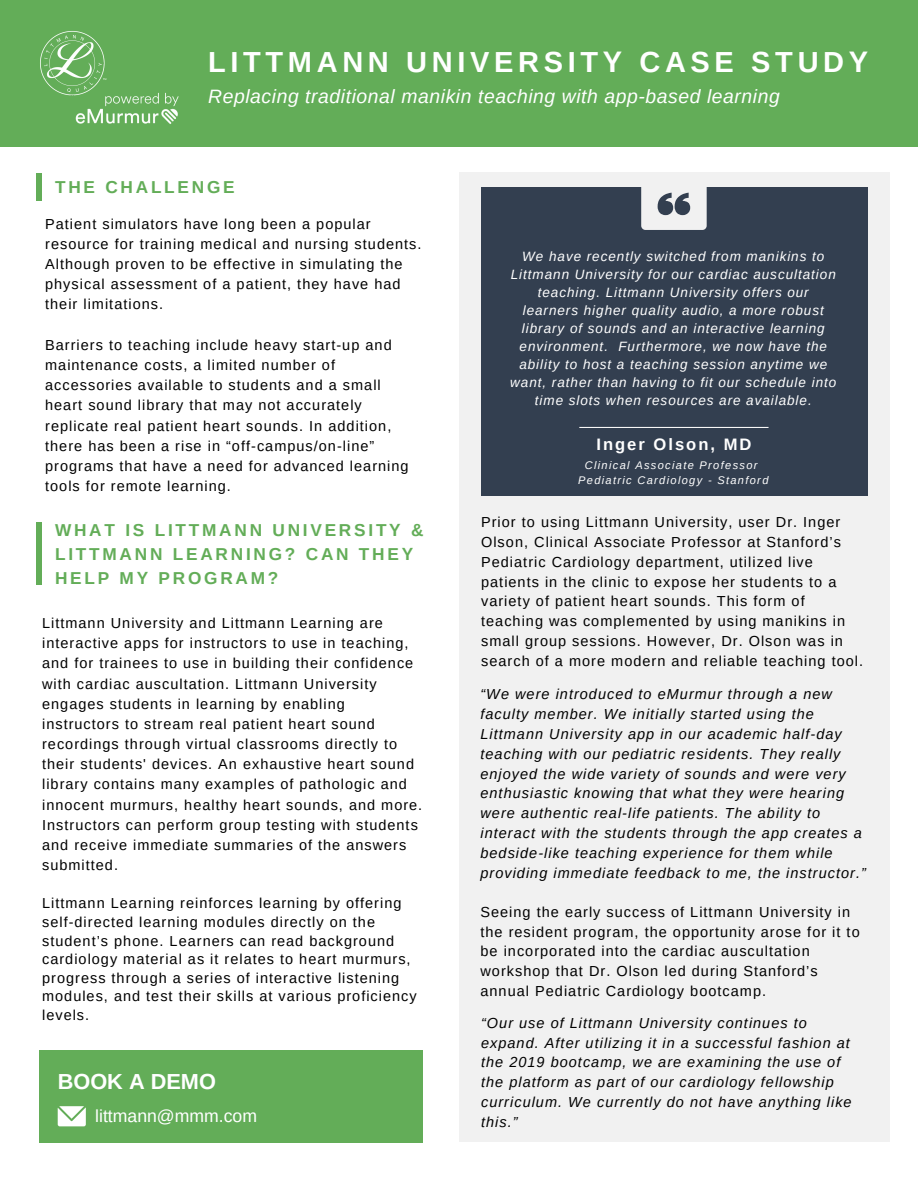
<style>
.page{position:relative;width:918px;height:1188px;background:#fff}
.page>*{position:absolute;margin:0;border:0;box-sizing:border-box;transform-origin:0 0}
.t1{font:700 28.95px "Arimo";letter-spacing:.16em;color:#fff}
.t2{font:700 21.75px "Arimo";color:#fff}
.t3{font:italic 19.35px "Arimo";letter-spacing:.03em;color:#fff}
.t4{font:17.55px "Arimo";color:#fff}
.t5{font:700 17.25px/24px "Arimo";letter-spacing:.16em;color:#63ad58}
.t6{font:700 16.65px "Arimo";letter-spacing:.12em;color:#fff}
.t7{font:14.55px/20.2px "Arimo";letter-spacing:.07em;color:#000}
.t8{font:italic 14.55px/19.8px "Arimo";letter-spacing:.07em;color:#000}
.t9{font:italic 13.5px/18px "Arimo";letter-spacing:.07em;color:#fff;text-align:center}
.t10{font:italic 11.1px "Arimo";letter-spacing:.12em;color:#fff}
</style>
<div class="page">
<div style="left:0;top:0;width:918px;height:147px;background:#63ad58"></div>
<div style="left:459px;top:172px;width:431px;height:970px;background:#f1f1f1"></div>
<div style="left:481px;top:187px;width:386px;height:309px;background:#333f50"></div>
<div style="left:641px;top:178px;width:66px;height:52px;background:#f1f1f1;border-radius:4px"></div>
<svg style="left:658px;top:193px;width:32px;height:22px"></svg>
<div style="left:39px;top:1050px;width:384px;height:92px;background:#63ad58"></div>
<svg style="left:579px;top:427px;width:190px;height:1px"></svg>
<svg style="left:58px;top:1106px;width:28px;height:20px"></svg>
<div style="left:37px;top:174px;width:5px;height:27px;background:#63ad58"></div>
<div style="left:37px;top:523px;width:5px;height:62px;background:#63ad58"></div>
<img style="left:40px;top:31px;width:67px;height:65px">
<img style="left:76px;top:92px;width:102px;height:32px">
<p class="t1" style="left:208px;top:46px;width:662px">LITTMANN UNIVERSITY CASE STUDY</p>
<p class="t3" style="left:208px;top:85px;width:573px">Replacing traditional manikin teaching with app-based learning</p>
<p class="t5" style="left:55px;top:175px;width:181px">THE CHALLENGE</p>
<p class="t7" style="left:45px;top:213px;width:378px">Patient simulators have long been a popular resource for training medical and nursing students.<br>Although proven to be effective in simulating the physical assessment of a patient, they have had their limitations.</p>
<p class="t7" style="left:45px;top:335px;width:365px">Barriers to teaching include heavy start-up and maintenance costs, a limited number of accessories available to students and a small heart sound library that may not accurately replicate real patient heart sounds. In addition, there has been a rise in “off-campus/on-line” programs that have a need for advanced learning tools for remote learning.</p>
<p class="t5" style="left:55px;top:518px;width:370px">WHAT IS LITTMANN UNIVERSITY &amp;<br>LITTMANN LEARNING? CAN THEY<br>HELP MY PROGRAM?</p>
<p class="t7" style="left:42px;top:613px;width:382px">Littmann University and Littmann Learning are interactive apps for instructors to use in teaching, and for trainees to use in building their confidence with cardiac auscultation. Littmann University engages students in learning by enabling instructors to stream real patient heart sound recordings through virtual classrooms directly to their students' devices. An exhaustive heart sound library contains many examples of pathologic and innocent murmurs, healthy heart sounds, and more.<br>Instructors can perform group testing with students and receive immediate summaries of the answers submitted.</p>
<p class="t7" style="left:42px;top:894px;width:376px;line-height:18.6px">Littmann Learning reinforces learning by offering self-directed learning modules directly on the student’s phone. Learners can read background cardiology material as it relates to heart murmurs, progress through a series of interactive listening modules, and test their skills at various proficiency levels.</p>
<p class="t2" style="left:58px;top:1069px;width:160px">BOOK A DEMO</p>
<p class="t4" style="left:95px;top:1106px;width:163px">littmann@mmm.com</p>
<p class="t9" style="left:510px;top:248px;width:328px">We have recently switched from manikins to Littmann University for our cardiac auscultation teaching. Littmann University offers our learners higher quality audio, a more robust library of sounds and an interactive learning environment. Furthermore, we now have the ability to host a teaching session anytime we want, rather than having to fit our schedule into time slots when resources are available.</p>
<p class="t6" style="left:596px;top:434px;width:157px">Inger Olson, MD</p>
<p class="t10" style="left:585px;top:459px;width:174px">Clinical Associate Professor</p>
<p class="t10" style="left:578px;top:474px;width:192px">Pediatric Cardiology - Stanford</p>
<p class="t7" style="left:481px;top:512px;width:384px;line-height:19.8px">Prior to using Littmann University, user Dr. Inger Olson, Clinical Associate Professor at Stanford’s Pediatric Cardiology department, utilized live patients in the clinic to expose her students to a variety of patient heart sounds. This form of teaching was complemented by using manikins in small group sessions. However, Dr. Olson was in search of a more modern and reliable teaching tool.</p>
<p class="t8" style="left:480px;top:684px;width:387px">“We were introduced to eMurmur through a new faculty member. We initially started using the Littmann University app in our academic half-day teaching with our pediatric residents. They really enjoyed the wide variety of sounds and were very enthusiastic knowing that what they were hearing were authentic real-life patients. The ability to interact with the students through the app creates a bedside-like teaching experience for them while providing immediate feedback to me, the instructor.”</p>
<p class="t7" style="left:480px;top:902px;width:381px;line-height:19.8px">Seeing the early success of Littmann University in the resident program, the opportunity arose for it to be incorporated into the cardiac auscultation workshop that Dr. Olson led during Stanford’s annual Pediatric Cardiology bootcamp.</p>
<p class="t8" style="left:481px;top:1013px;width:372px">“Our use of Littmann University continues to expand. After utilizing it in a successful fashion at the 2019 bootcamp, we are examining the use of the platform as part of our cardiology fellowship curriculum. We currently do not have anything like this.”</p>
</div>
